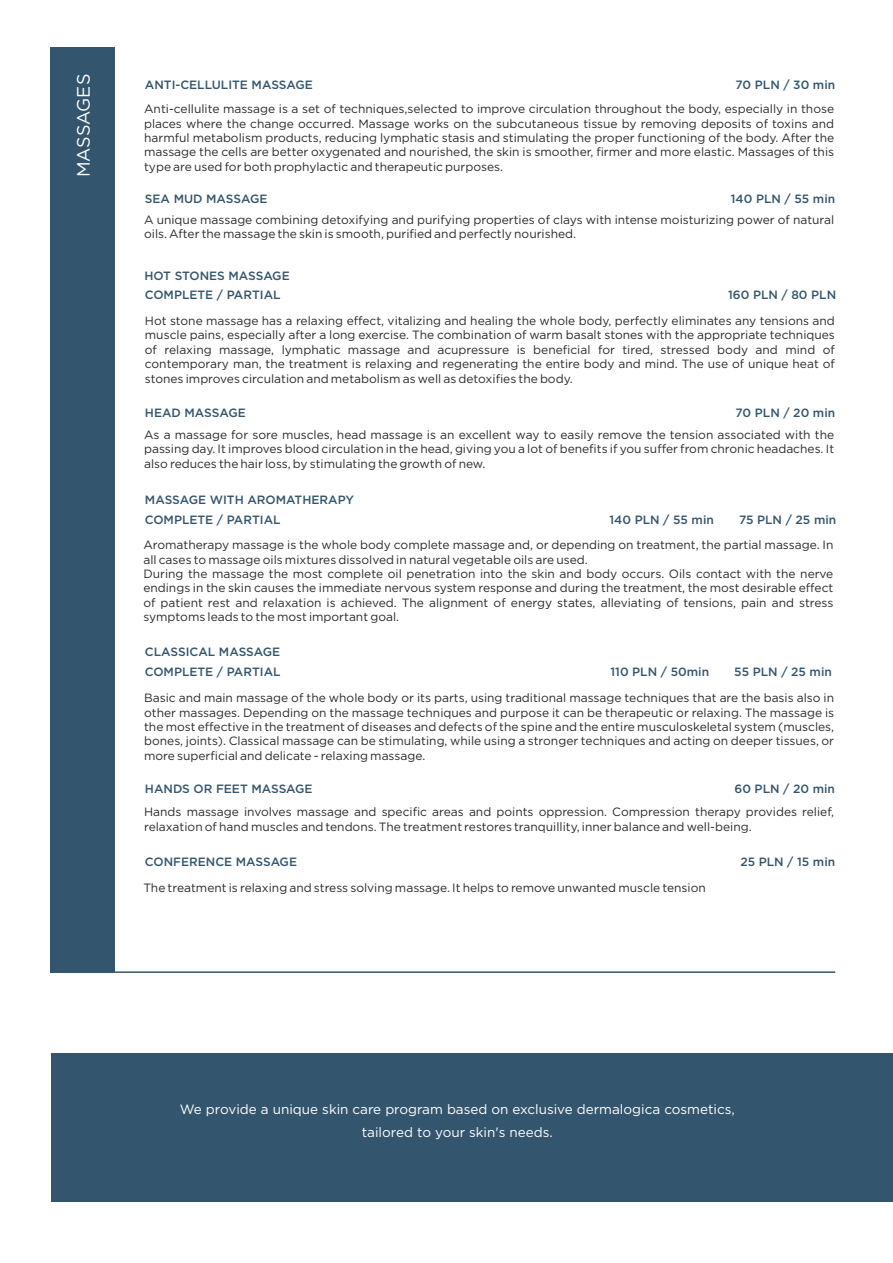
<style>
.page{position:relative;width:893px;height:1263px;background:#fff}
.page>*{position:absolute;margin:0;border:0;box-sizing:border-box;transform-origin:0 0}
.t1{font:18px "Gotham";letter-spacing:-.01em;color:#fff}
.t2{font:13.5px/22.5px "Gotham";color:#fff;text-align:center}
.t3{font:12px/14.4px "Gotham";color:#2b2a29;text-align:justify}
.t4{font:500 12px/19.2px "Gotham";color:#33556e}
</style>
<div class="page">
<div style="left:51px;top:1053px;width:842px;height:148px;background:#33556e"></div>
<div style="left:50px;top:47px;width:65px;height:926px;background:#33556e"></div>
<hr style="left:50px;top:971px;width:785px;height:2px;background:#33556e">
<h1 class="t1" style="left:76px;top:177px;width:105px;rotate:-90deg">MASSAGES</h1>
<p class="t4" style="left:145px;top:76px;width:169px">ANTI-CELLULITE MASSAGE</p>
<p class="t4" style="left:735px;top:76px;width:101px">70 PLN / 30 min</p>
<p class="t3" style="left:144px;top:102px;width:692px">Anti-cellulite massage is a set of techniques,selected to improve circulation throughout the body, especially in those places where the change occurred. Massage works on the subcutaneous tissue by removing deposits of toxins and harmful metabolism products, reducing lymphatic stasis and stimulating the proper functioning of the body. After the massage the cells are better oxygenated and nourished, the skin is smoother, firmer and more elastic. Massages of this type are used for both prophylactic and therapeutic purposes.</p>
<p class="t4" style="left:145px;top:190px;width:124px">SEA MUD MASSAGE</p>
<p class="t4" style="left:731px;top:190px;width:106px">140 PLN / 55 min</p>
<p class="t3" style="left:144px;top:213px;width:691px">A unique massage combining detoxifying and purifying properties of clays with intense moisturizing power of natural oils. After the massage the skin is smooth, purified and perfectly nourished.</p>
<p class="t4" style="left:144px;top:266px;width:147px">HOT STONES MASSAGE<br>COMPLETE / PARTIAL</p>
<p class="t4" style="left:728px;top:286px;width:110px">160 PLN / 80 PLN</p>
<p class="t3" style="left:145px;top:314px;width:692px">Hot stone massage has a relaxing effect, vitalizing and healing the whole body, perfectly eliminates any tensions and muscle pains, especially after a long exercise. The combination of warm basalt stones with the appropriate techniques of relaxing massage, lymphatic massage and acupressure is beneficial for tired, stressed body and mind of contemporary man, the treatment is relaxing and regenerating the entire body and mind. The use of unique heat of stones improves circulation and metabolism as well as detoxifies the body.</p>
<p class="t4" style="left:145px;top:403px;width:102px">HEAD MASSAGE</p>
<p class="t4" style="left:736px;top:403px;width:101px">70 PLN / 20 min</p>
<p class="t3" style="left:144px;top:428px;width:692px">As a massage for sore muscles, head massage is an excellent way to easily remove the tension associated with the passing day. It improves blood circulation in the head, giving you a lot of benefits if you suffer from chronic headaches. It also reduces the hair loss, by stimulating the growth of new.</p>
<p class="t4" style="left:145px;top:491px;width:211px">MASSAGE WITH AROMATHERAPY<br>COMPLETE / PARTIAL</p>
<p class="t4" style="left:609px;top:510px;width:106px">140 PLN / 55 min</p>
<p class="t4" style="left:739px;top:510px;width:99px">75 PLN / 25 min</p>
<p class="t3" style="left:143px;top:538px;width:692px;text-align:left">Aromatherapy massage is the whole body complete massage and, or depending on treatment, the partial massage. In all cases to massage oils mixtures dissolved in natural vegetable oils are used.<br>During the massage the most complete oil penetration into the skin and body occurs. Oils contact with the nerve endings in the skin causes the immediate nervous system response and during the treatment, the most desirable effect of patient rest and relaxation is achieved. The alignment of energy states, alleviating of tensions, pain and stress symptoms leads to the most important goal.</p>
<p class="t4" style="left:145px;top:643px;width:137px">CLASSICAL MASSAGE<br>COMPLETE / PARTIAL</p>
<p class="t4" style="left:610px;top:662px;width:100px">110 PLN / 50min</p>
<p class="t4" style="left:734px;top:662px;width:99px">55 PLN / 25 min</p>
<p class="t3" style="left:144px;top:691px;width:692px">Basic and main massage of the whole body or its parts, using traditional massage techniques that are the basis also in other massages. Depending on the massage techniques and purpose it can be therapeutic or relaxing. The massage is the most effective in the treatment of diseases and defects of the spine and the entire musculoskeletal system (muscles, bones, joints). Classical massage can be stimulating, while using a stronger techniques and acting on deeper tissues, or more superficial and delicate - relaxing massage.</p>
<p class="t4" style="left:145px;top:780px;width:169px">HANDS OR FEET MASSAGE</p>
<p class="t4" style="left:734px;top:780px;width:102px">60 PLN / 20 min</p>
<p class="t3" style="left:144px;top:805px;width:691px">Hands massage involves massage and specific areas and points oppression. Compression therapy provides relief, relaxation of hand muscles and tendons. The treatment restores tranquillity, inner balance and well-being.</p>
<p class="t4" style="left:145px;top:853px;width:154px">CONFERENCE MASSAGE</p>
<p class="t3" style="left:143px;top:881px;width:564px">The treatment is relaxing and stress solving massage. It helps to remove unwanted muscle tension</p>
<p class="t4" style="left:740px;top:853px;width:96px">25 PLN / 15 min</p>
<p class="t2" style="left:180px;top:1099px;width:556px">We provide a unique skin care program based on exclusive dermalogica cosmetics, tailored to your skin's needs.</p>
</div>
